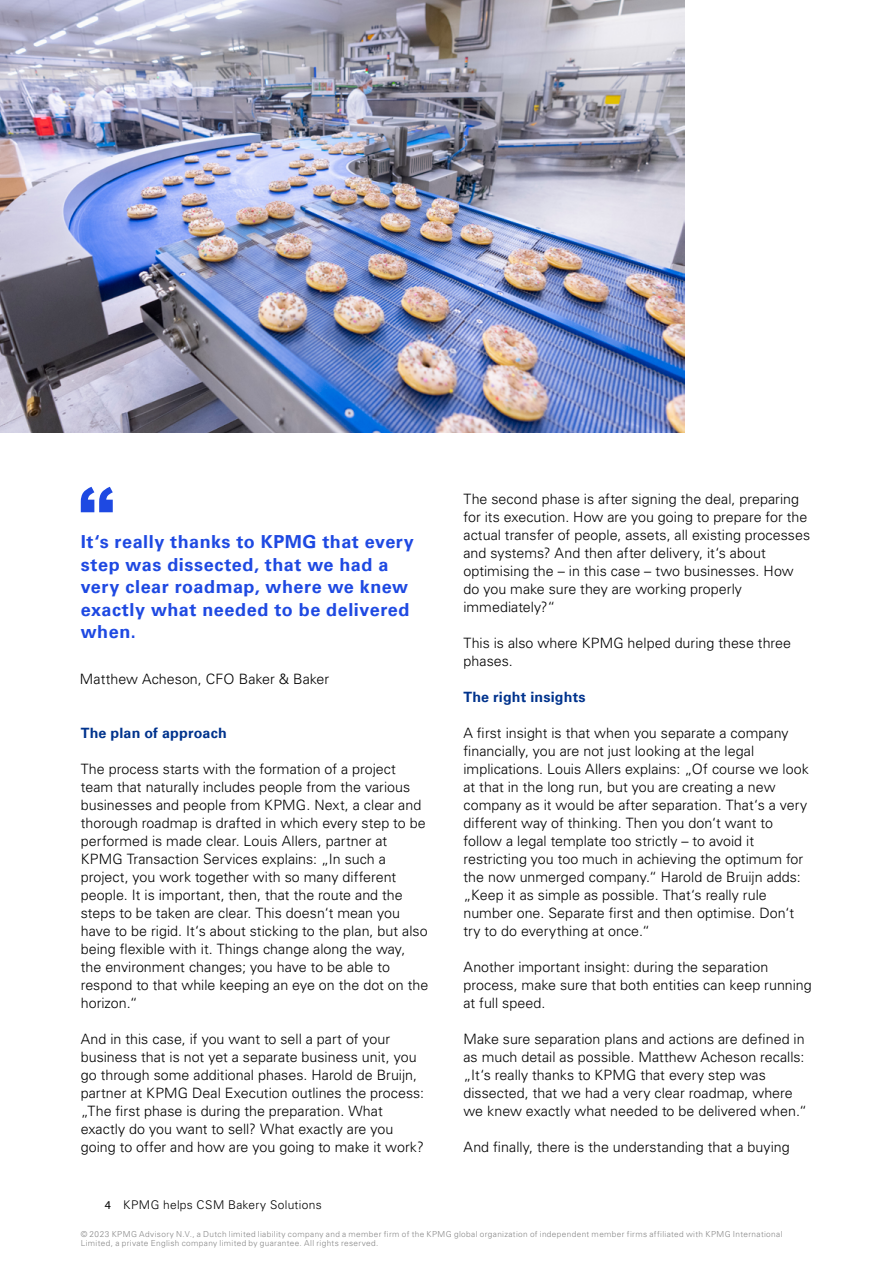
<style>
.page{position:relative;width:893px;height:1263px;background:#fff}
.page>*{position:absolute;margin:0;border:0;box-sizing:border-box;transform-origin:0 0}
.t1{font:700 18px/22.5px "Universfor KPMG";letter-spacing:.03em;color:#1e49e2}
.t2{font:300 14.25px/18px "Univers LT Std";color:#000}
.t3{font:700 14.25px "Universfor KPMG";letter-spacing:.015em;color:#00338d}
.t4{font:300 12px "Univers LT Std";letter-spacing:.025em;color:#000}
.t5{font:300 8.25px/9px "Univers LT Std";letter-spacing:.045em;color:#878787}
.s1{font-family:"Myriad Pro";font-weight:400}
</style>
<div class="page">
<img style="left:0;top:0;width:685px;height:432px">
<svg style="left:81px;top:487px;width:32px;height:25px"></svg>
<p class="t1" style="left:81px;top:531px;width:335px">It‘s really thanks to KPMG that every step was dissected, that we had a very clear roadmap, where we knew exactly what needed to be delivered when.</p>
<p class="t2" style="left:80px;top:670px;width:251px">Matthew Acheson, CFO Baker &amp; Baker</p>
<p class="t3" style="left:81px;top:724px;width:148px">The plan of approach</p>
<p class="t2" style="left:81px;top:760px;width:349px">The process starts with the formation of a project team that naturally includes people from the various businesses and people from KPMG. Next, a clear and thorough roadmap is drafted in which every step to be performed is made clear. Louis Allers, partner at KPMG Transaction Services explains: „In such a project, you work together with so many different people. It is important, then, that the route and the steps to be taken are clear. This doesn‘t mean you have to be rigid. It‘s about sticking to the plan, but also being flexible with it. Things change along the way, the environment changes; you have to be able to respond to that while keeping an eye on the dot on the horizon.“</p>
<p class="t2" style="left:81px;top:1030px;width:345px">And in this case, if you want to sell a part of your business that is not yet a separate business unit, you go through some additional phases. Harold de Bruijn, partner at KPMG Deal Execution outlines the process: „The first phase is during the preparation. What exactly do you want to sell? What exactly are you going to offer and how are you going to make it work?</p>
<p class="t2" style="left:463px;top:490px;width:348px">The second phase is after signing the deal, preparing for its execution. How are you going to prepare for the actual transfer of people, assets, all existing processes and systems? And then after delivery, it‘s about optimising the – in this case – two businesses. How do you make sure they are working properly immediately?“</p>
<p class="t2" style="left:463px;top:634px;width:329px">This is also where KPMG helped during these three phases.</p>
<p class="t3" style="left:463px;top:688px;width:124px">The right insights</p>
<p class="t2" style="left:463px;top:724px;width:347px">A first insight is that when you separate a company financially, you are not just looking at the legal implications. Louis Allers explains: „Of course we look at that in the long run, but you are creating a new company as it would be after separation. That‘s a very different way of thinking. Then you don‘t want to follow a legal template too strictly – to avoid it restricting you too much in achieving the optimum for the now unmerged company.“ Harold de Bruijn adds: „Keep it as simple as possible. That‘s really rule number one. Separate first and then optimise. Don‘t try to do everything at once.“</p>
<p class="t2" style="left:463px;top:958px;width:350px">Another important insight: during the separation process, make sure that both entities can keep running at full speed.</p>
<p class="t2" style="left:463px;top:1030px;width:345px">Make sure separation plans and actions are defined in as much detail as possible. Matthew Acheson recalls: „It‘s really thanks to KPMG that every step was dissected, that we had a very clear roadmap, where we knew exactly what needed to be delivered when.“</p>
<p class="t2" style="left:463px;top:1138px;width:328px">And finally, there is the understanding that a buying</p>
<p class="t4" style="left:105px;top:1197px;width:218px"><span class="s1">4</span> KPMG helps CSM Bakery Solutions</p>
<p class="t5" style="left:81px;top:1229px;width:703px">© 2023 KPMG Advisory N.V., a Dutch limited liability company and a member firm of the KPMG global organization of independent member firms affiliated with KPMG International<br>Limited, a private English company limited by guarantee. All rights reserved.</p>
</div>
